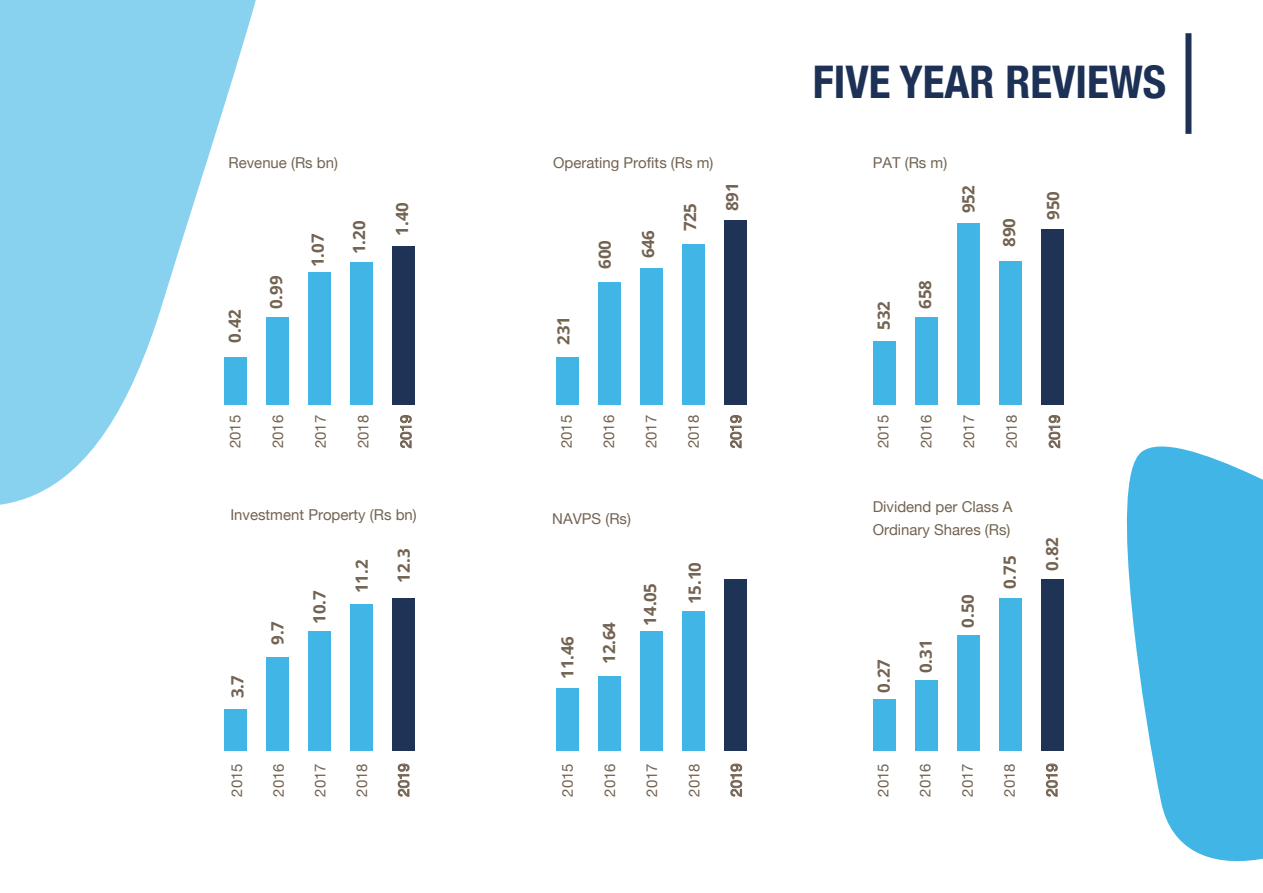
<style>
.page{position:relative;width:1263px;height:893px;background:#fff}
.page>*{position:absolute;margin:0;border:0;box-sizing:border-box;transform-origin:0 0}
.t1{font:700 condensed 45px "Helvetica Neue";color:#1c3155}
.t2{font:700 16.8px "Open Sans";color:#736352}
.t3{font:15px/22.6px "Helvetica Neue";color:#736352}
</style>
<div class="page">
<svg style="left:0;top:0;width:331px;height:505px;fill:#88d1ef"></svg>
<div style="left:1185px;top:33px;width:6px;height:101px;background:#1c3155"></div>
<svg style="left:1126px;top:446px;width:137px;height:416px;fill:#40b5e6"></svg>
<svg style="left:400px;top:415px;width:12px;height:34px"></svg>
<svg style="left:730px;top:415px;width:12px;height:34px"></svg>
<svg style="left:1048px;top:415px;width:13px;height:34px"></svg>
<svg style="left:397px;top:763px;width:13px;height:34px"></svg>
<svg style="left:730px;top:763px;width:13px;height:34px"></svg>
<svg style="left:1046px;top:763px;width:12px;height:34px"></svg>
<div style="left:224px;top:358px;width:22px;height:47px;background:#40b5e6"></div>
<div style="left:266px;top:318px;width:22px;height:87px;background:#40b5e6"></div>
<div style="left:308px;top:273px;width:22px;height:132px;background:#40b5e6"></div>
<div style="left:350px;top:262px;width:22px;height:143px;background:#40b5e6"></div>
<div style="left:392px;top:246px;width:22px;height:159px;background:#1f3357"></div>
<div style="left:224px;top:709px;width:22px;height:42px;background:#40b5e6"></div>
<div style="left:266px;top:657px;width:22px;height:94px;background:#40b5e6"></div>
<div style="left:308px;top:632px;width:22px;height:119px;background:#40b5e6"></div>
<div style="left:350px;top:604px;width:22px;height:147px;background:#40b5e6"></div>
<div style="left:392px;top:598px;width:22px;height:153px;background:#1f3357"></div>
<div style="left:556px;top:688px;width:23px;height:63px;background:#40b5e6"></div>
<div style="left:598px;top:676px;width:22px;height:75px;background:#40b5e6"></div>
<div style="left:640px;top:632px;width:22px;height:119px;background:#40b5e6"></div>
<div style="left:682px;top:612px;width:22px;height:139px;background:#40b5e6"></div>
<div style="left:724px;top:580px;width:22px;height:171px;background:#1f3357"></div>
<div style="left:873px;top:699px;width:22px;height:52px;background:#40b5e6"></div>
<div style="left:915px;top:680px;width:22px;height:71px;background:#40b5e6"></div>
<div style="left:957px;top:635px;width:22px;height:116px;background:#40b5e6"></div>
<div style="left:999px;top:598px;width:22px;height:153px;background:#40b5e6"></div>
<div style="left:1041px;top:580px;width:22px;height:171px;background:#1f3357"></div>
<div style="left:873px;top:342px;width:22px;height:63px;background:#40b5e6"></div>
<div style="left:915px;top:318px;width:22px;height:87px;background:#40b5e6"></div>
<div style="left:957px;top:223px;width:22px;height:182px;background:#40b5e6"></div>
<div style="left:999px;top:261px;width:22px;height:144px;background:#40b5e6"></div>
<div style="left:1041px;top:230px;width:22px;height:175px;background:#1f3357"></div>
<div style="left:556px;top:358px;width:23px;height:47px;background:#40b5e6"></div>
<div style="left:598px;top:283px;width:22px;height:122px;background:#40b5e6"></div>
<div style="left:640px;top:268px;width:22px;height:137px;background:#40b5e6"></div>
<div style="left:682px;top:244px;width:22px;height:161px;background:#40b5e6"></div>
<div style="left:724px;top:220px;width:22px;height:185px;background:#1f3357"></div>
<p class="t3" style="left:228px;top:152px;width:111px">Revenue (Rs bn)</p>
<p class="t3" style="left:553px;top:152px;width:162px">Operating Profits (Rs m)</p>
<p class="t2" style="left:223px;top:343px;width:35px;rotate:-90deg">0.42</p>
<p class="t2" style="left:264px;top:309px;width:35px;rotate:-90deg">0.99</p>
<p class="t2" style="left:306px;top:267px;width:35px;rotate:-90deg">1.07</p>
<p class="t2" style="left:347px;top:254px;width:35px;rotate:-90deg">1.20</p>
<p class="t2" style="left:390px;top:236px;width:35px;rotate:-90deg">1.40</p>
<p class="t2" style="left:551px;top:345px;width:30px;rotate:-90deg">231</p>
<p class="t2" style="left:593px;top:268px;width:30px;rotate:-90deg">600</p>
<p class="t2" style="left:636px;top:258px;width:30px;rotate:-90deg">646</p>
<p class="t2" style="left:678px;top:231px;width:30px;rotate:-90deg">725</p>
<p class="t2" style="left:720px;top:211px;width:30px;rotate:-90deg">891</p>
<h1 class="t1" style="left:813px;top:45px;width:355px">FIVE YEAR REVIEWS</h1>
<p class="t3" style="left:873px;top:152px;width:76px">PAT (Rs m)</p>
<p class="t2" style="left:956px;top:213px;width:30px;rotate:-90deg">952</p>
<p class="t2" style="left:872px;top:330px;width:30px;rotate:-90deg">532</p>
<p class="t2" style="left:913px;top:309px;width:30px;rotate:-90deg">658</p>
<p class="t2" style="left:997px;top:247px;width:30px;rotate:-90deg">890</p>
<p class="t2" style="left:1041px;top:220px;width:30px;rotate:-90deg">950</p>
<p class="t3" style="left:225px;top:448px;width:35px;rotate:-90deg">2015</p>
<p class="t3" style="left:267px;top:448px;width:35px;rotate:-90deg">2016</p>
<p class="t3" style="left:310px;top:448px;width:35px;rotate:-90deg">2017</p>
<p class="t3" style="left:353px;top:448px;width:35px;rotate:-90deg">2018</p>
<p class="t3" style="left:395px;top:448px;width:35px;rotate:-90deg">2019</p>
<p class="t3" style="left:598px;top:448px;width:35px;rotate:-90deg">2016</p>
<p class="t3" style="left:915px;top:448px;width:35px;rotate:-90deg">2016</p>
<p class="t3" style="left:683px;top:448px;width:35px;rotate:-90deg">2018</p>
<p class="t3" style="left:1001px;top:448px;width:35px;rotate:-90deg">2018</p>
<p class="t3" style="left:725px;top:448px;width:35px;rotate:-90deg">2019</p>
<p class="t3" style="left:1044px;top:448px;width:35px;rotate:-90deg">2019</p>
<p class="t3" style="left:556px;top:448px;width:35px;rotate:-90deg">2015</p>
<p class="t3" style="left:873px;top:448px;width:35px;rotate:-90deg">2015</p>
<p class="t3" style="left:641px;top:448px;width:35px;rotate:-90deg">2017</p>
<p class="t3" style="left:958px;top:448px;width:35px;rotate:-90deg">2017</p>
<p class="t3" style="left:230px;top:504px;width:188px">Investment Property (Rs bn)</p>
<p class="t3" style="left:552px;top:508px;width:80px">NAVPS (Rs)</p>
<p class="t3" style="left:873px;top:496px;width:141px">Dividend per Class A<br>Ordinary Shares (Rs)</p>
<p class="t2" style="left:225px;top:698px;width:25px;rotate:-90deg">3.7</p>
<p class="t2" style="left:350px;top:593px;width:35px;rotate:-90deg">11.2</p>
<p class="t2" style="left:392px;top:582px;width:35px;rotate:-90deg">12.3</p>
<p class="t2" style="left:683px;top:604px;width:44px;rotate:-90deg">15.10</p>
<p class="t2" style="left:998px;top:589px;width:35px;rotate:-90deg">0.75</p>
<p class="t2" style="left:308px;top:624px;width:35px;rotate:-90deg">10.7</p>
<p class="t2" style="left:638px;top:626px;width:44px;rotate:-90deg">14.05</p>
<p class="t2" style="left:956px;top:628px;width:35px;rotate:-90deg">0.50</p>
<p class="t2" style="left:266px;top:645px;width:25px;rotate:-90deg">9.7</p>
<p class="t2" style="left:597px;top:664px;width:44px;rotate:-90deg">12.64</p>
<p class="t2" style="left:556px;top:679px;width:44px;rotate:-90deg">11.46</p>
<p class="t2" style="left:914px;top:673px;width:35px;rotate:-90deg">0.31</p>
<p class="t2" style="left:872px;top:693px;width:35px;rotate:-90deg">0.27</p>
<p class="t2" style="left:1040px;top:571px;width:35px;rotate:-90deg">0.82</p>
<p class="t3" style="left:268px;top:797px;width:35px;rotate:-90deg">2016</p>
<p class="t3" style="left:599px;top:797px;width:35px;rotate:-90deg">2016</p>
<p class="t3" style="left:915px;top:797px;width:35px;rotate:-90deg">2016</p>
<p class="t3" style="left:351px;top:797px;width:35px;rotate:-90deg">2018</p>
<p class="t3" style="left:684px;top:797px;width:35px;rotate:-90deg">2018</p>
<p class="t3" style="left:999px;top:797px;width:35px;rotate:-90deg">2018</p>
<p class="t3" style="left:393px;top:797px;width:35px;rotate:-90deg">2019</p>
<p class="t3" style="left:726px;top:797px;width:35px;rotate:-90deg">2019</p>
<p class="t3" style="left:1041px;top:797px;width:35px;rotate:-90deg">2019</p>
<p class="t3" style="left:226px;top:797px;width:35px;rotate:-90deg">2015</p>
<p class="t3" style="left:557px;top:797px;width:35px;rotate:-90deg">2015</p>
<p class="t3" style="left:873px;top:797px;width:35px;rotate:-90deg">2015</p>
<p class="t3" style="left:310px;top:797px;width:35px;rotate:-90deg">2017</p>
<p class="t3" style="left:641px;top:797px;width:35px;rotate:-90deg">2017</p>
<p class="t3" style="left:957px;top:797px;width:35px;rotate:-90deg">2017</p>
</div>
